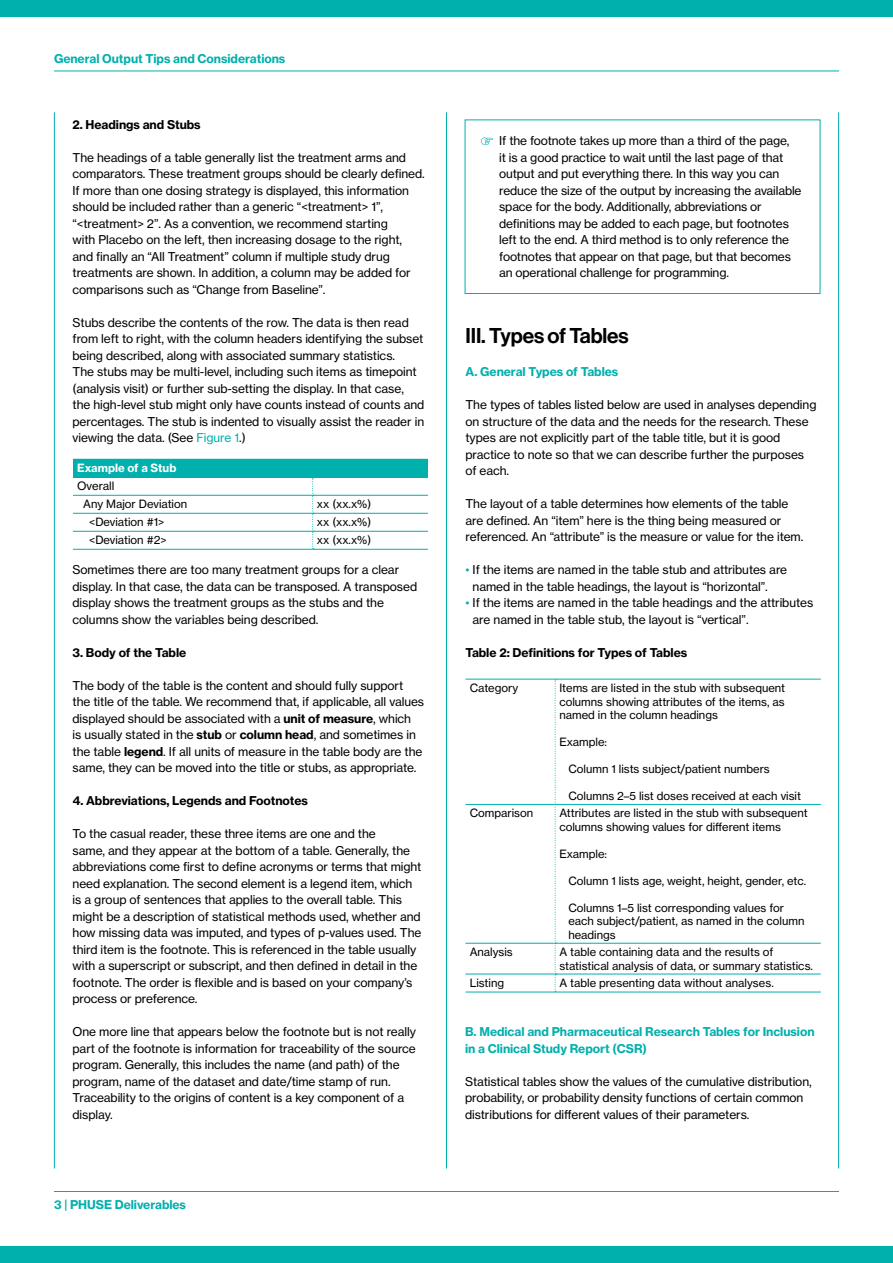
<style>
.page{position:relative;width:893px;height:1263px;background:#fff}
.page>*{position:absolute;margin:0;border:0;box-sizing:border-box;transform-origin:0 0}
.t1{font:21px "N Haas Grotesk DS Pro 65 Md";letter-spacing:-.005em;color:#000}
.t2{font:12px/16.5px "N Haas Grotesk TX Pro 55 Rg";letter-spacing:-.005em;color:#000}
.t3{font:12px/16.5px "N Haas Grotesk TX Pro 75 Bd";letter-spacing:-.005em;color:#00b0ad}
.t4{font:12px "N Haas Grotesk TX Pro 75 Bd";letter-spacing:-.005em;color:#000}
.t5{font:11.4px "N Haas Grotesk TX Pro 55 Rg";color:#000}
.t6{font:11.25px/13.5px "N Haas Grotesk TX Pro 55 Rg";color:#000}
.t7{font:11.25px "N Haas Grotesk TX Pro 75 Bd";color:#fff}
.s1{color:#00b0ad}
.s2{font-family:"N Haas Grotesk TX Pro 75 Bd"}
</style>
<div class="page">
<hr style="left:54px;top:71px;width:785px;height:1px;background:#00b0ad">
<hr style="left:54px;top:1191px;width:785px;height:1px;background:#00b0ad">
<div style="left:0;top:0;width:893px;height:16px;background:#00b0ad"></div>
<div style="left:0;top:1246px;width:893px;height:17px;background:#00b0ad"></div>
<hr style="left:54px;top:112px;width:1px;height:1056px;background:#00b0ad">
<hr style="left:838px;top:112px;width:1px;height:1056px;background:#00b0ad">
<hr style="left:446px;top:112px;width:1px;height:1056px;background:#00b0ad">
<div style="left:73px;top:459px;width:355px;height:18px;background:#00b0ad"></div>
<hr style="left:73px;top:477px;width:240px;height:1px;background:#00b0ad">
<hr style="left:313px;top:477px;width:115px;height:1px;background:#00b0ad">
<hr style="left:73px;top:495px;width:239px;height:1px;background:#00b0ad">
<hr style="left:313px;top:495px;width:115px;height:1px;background:#00b0ad">
<hr style="left:73px;top:513px;width:239px;height:1px;background:#00b0ad">
<hr style="left:313px;top:513px;width:115px;height:1px;background:#00b0ad">
<hr style="left:73px;top:531px;width:239px;height:1px;background:#00b0ad">
<hr style="left:313px;top:531px;width:115px;height:1px;background:#00b0ad">
<hr style="left:73px;top:549px;width:240px;height:1px;background:#00b0ad">
<hr style="left:313px;top:549px;width:115px;height:1px;background:#00b0ad">
<svg style="left:312px;top:478px;width:2px;height:71px"></svg>
<div style="left:465px;top:120px;width:355px;height:174px;border:1px solid #00b0ad"></div>
<svg style="left:481px;top:137px;width:12px;height:8px"></svg>
<hr style="left:465px;top:679px;width:90px;height:1px;background:#00b0ad">
<hr style="left:555px;top:679px;width:266px;height:1px;background:#00b0ad">
<hr style="left:465px;top:804px;width:90px;height:1px;background:#00b0ad">
<hr style="left:555px;top:804px;width:266px;height:1px;background:#00b0ad">
<hr style="left:465px;top:943px;width:90px;height:1px;background:#00b0ad">
<hr style="left:555px;top:943px;width:266px;height:1px;background:#00b0ad">
<hr style="left:465px;top:974px;width:90px;height:1px;background:#00b0ad">
<hr style="left:555px;top:974px;width:266px;height:1px;background:#00b0ad">
<hr style="left:465px;top:992px;width:90px;height:1px;background:#00b0ad">
<hr style="left:555px;top:992px;width:266px;height:1px;background:#00b0ad">
<svg style="left:555px;top:679px;width:1px;height:313px"></svg>
<p class="t3" style="left:54px;top:50px;width:233px">General Output Tips and Considerations</p>
<p class="t4" style="left:73px;top:117px;width:130px">2. Headings and Stubs</p>
<p class="t2" style="left:73px;top:149px;width:354px">The headings of a table generally list the treatment arms and comparators. These treatment groups should be clearly defined.<br>If more than one dosing strategy is displayed, this information should be included rather than a generic “&lt;treatment&gt; 1”, “&lt;treatment&gt; 2”. As a convention, we recommend starting<br>with Placebo on the left, then increasing dosage to the right, and finally an “All Treatment” column if multiple study drug treatments are shown. In addition, a column may be added for comparisons such as “Change from Baseline”.</p>
<p class="t2" style="left:73px;top:314px;width:353px">Stubs describe the contents of the row. The data is then read from left to right, with the column headers identifying the subset being described, along with associated summary statistics.<br>The stubs may be multi-level, including such items as timepoint (analysis visit) or further sub-setting the display. In that case, the high-level stub might only have counts instead of counts and percentages. The stub is indented to visually assist the reader in viewing the data. (See <span class="s1">Figure 1</span>.)</p>
<p class="t7" style="left:77px;top:461px;width:101px">Example of a Stub</p>
<p class="t5" style="left:77px;top:479px;width:39px">Overall</p>
<p class="t6" style="left:83px;top:497px;width:106px">Any Major Deviation</p>
<p class="t6" style="left:317px;top:497px;width:56px">xx (xx.x%)</p>
<p class="t6" style="left:89px;top:515px;width:77px">&lt;Deviation #1&gt;</p>
<p class="t6" style="left:317px;top:515px;width:56px">xx (xx.x%)</p>
<p class="t6" style="left:89px;top:533px;width:79px">&lt;Deviation #2&gt;</p>
<p class="t6" style="left:317px;top:533px;width:56px">xx (xx.x%)</p>
<p class="t2" style="left:73px;top:562px;width:346px">Sometimes there are too many treatment groups for a clear display. In that case, the data can be transposed. A transposed display shows the treatment groups as the stubs and the columns show the variables being described.</p>
<p class="t4" style="left:73px;top:645px;width:115px">3. Body of the Table</p>
<p class="t2" style="left:73px;top:677px;width:353px">The body of the table is the content and should fully support<br>the title of the table. We recommend that, if applicable, all values displayed should be associated with a <span class="s2">unit of measure</span>, which<br>is usually stated in the <span class="s2">stub</span> or <span class="s2">column head</span>, and sometimes in the table <span class="s2">legend</span>. If all units of measure in the table body are the same, they can be moved into the title or stubs, as appropriate.</p>
<p class="t4" style="left:73px;top:793px;width:237px">4. Abbreviations, Legends and Footnotes</p>
<p class="t2" style="left:73px;top:826px;width:350px">To the casual reader, these three items are one and the<br>same, and they appear at the bottom of a table. Generally, the abbreviations come first to define acronyms or terms that might need explanation. The second element is a legend item, which is a group of sentences that applies to the overall table. This might be a description of statistical methods used, whether and how missing data was imputed, and types of p-values used. The third item is the footnote. This is referenced in the table usually with a superscript or subscript, and then defined in detail in the footnote. The order is flexible and is based on your company’s process or preference.</p>
<p class="t2" style="left:73px;top:1024px;width:345px">One more line that appears below the footnote but is not really part of the footnote is information for traceability of the source program. Generally, this includes the name (and path) of the program, name of the dataset and date/time stamp of run.<br>Traceability to the origins of content is a key component of a display.</p>
<p class="t3" style="left:54px;top:1196px;width:134px">3 | PHUSE Deliverables</p>
<p class="t2" style="left:499px;top:133px;width:304px">If the footnote takes up more than a third of the page,<br>it is a good practice to wait until the last page of that output and put everything there. In this way you can reduce the size of the output by increasing the available space for the body. Additionally, abbreviations or definitions may be added to each page, but footnotes left to the end. A third method is to only reference the footnotes that appear on that page, but that becomes an operational challenge for programming.</p>
<h1 class="t1" style="left:465px;top:324px;width:165px">III. Types of Tables</h1>
<p class="t3" style="left:465px;top:364px;width:154px">A. General Types of Tables</p>
<p class="t2" style="left:465px;top:397px;width:353px">The types of tables listed below are used in analyses depending on structure of the data and the needs for the research. These types are not explicitly part of the table title, but it is good practice to note so that we can describe further the purposes of each.</p>
<p class="t2" style="left:465px;top:496px;width:339px">The layout of a table determines how elements of the table are defined. An “item” here is the thing being measured or referenced. An “attribute” is the measure or value for the item.</p>
<p class="t2" style="left:473px;top:562px;width:316px;text-indent:-7px"><span class="s1">•</span> If the items are named in the table stub and attributes are named in the table headings, the layout is “horizontal”.</p>
<p class="t2" style="left:473px;top:595px;width:342px;text-indent:-7px"><span class="s1">•</span> If the items are named in the table headings and the attributes are named in the table stub, the layout is “vertical”.</p>
<p class="t4" style="left:465px;top:645px;width:223px">Table 2: Definitions for Types of Tables</p>
<p class="t6" style="left:470px;top:681px;width:50px">Category</p>
<p class="t6" style="left:559px;top:681px;width:227px;text-align:justify">Items are listed in the stub with subsequent columns showing attributes of the items, as named in the column headings</p>
<p class="t6" style="left:559px;top:735px;width:49px">Example:</p>
<p class="t6" style="left:568px;top:762px;width:203px">Column 1 lists subject/patient numbers</p>
<p class="t6" style="left:568px;top:789px;width:234px">Columns 2–5 list doses received at each visit</p>
<p class="t6" style="left:470px;top:806px;width:65px">Comparison</p>
<p class="t6" style="left:559px;top:806px;width:250px">Attributes are listed in the stub with subsequent columns showing values for different items</p>
<p class="t6" style="left:559px;top:847px;width:49px">Example:</p>
<p class="t6" style="left:568px;top:874px;width:239px">Column 1 lists age, weight, height, gender, etc.</p>
<p class="t6" style="left:568px;top:901px;width:238px">Columns 1–5 list corresponding values for each subject/patient, as named in the column headings</p>
<p class="t6" style="left:470px;top:945px;width:45px">Analysis</p>
<p class="t6" style="left:559px;top:945px;width:255px">A table containing data and the results of statistical analysis of data, or summary statistics.</p>
<p class="t6" style="left:470px;top:976px;width:36px">Listing</p>
<p class="t6" style="left:559px;top:976px;width:216px">A table presenting data without analyses.</p>
<p class="t3" style="left:465px;top:1024px;width:351px">B. Medical and Pharmaceutical Research Tables for Inclusion in a Clinical Study Report (CSR)</p>
<p class="t2" style="left:465px;top:1073px;width:348px">Statistical tables show the values of the cumulative distribution, probability, or probability density functions of certain common distributions for different values of their parameters.</p>
</div>
